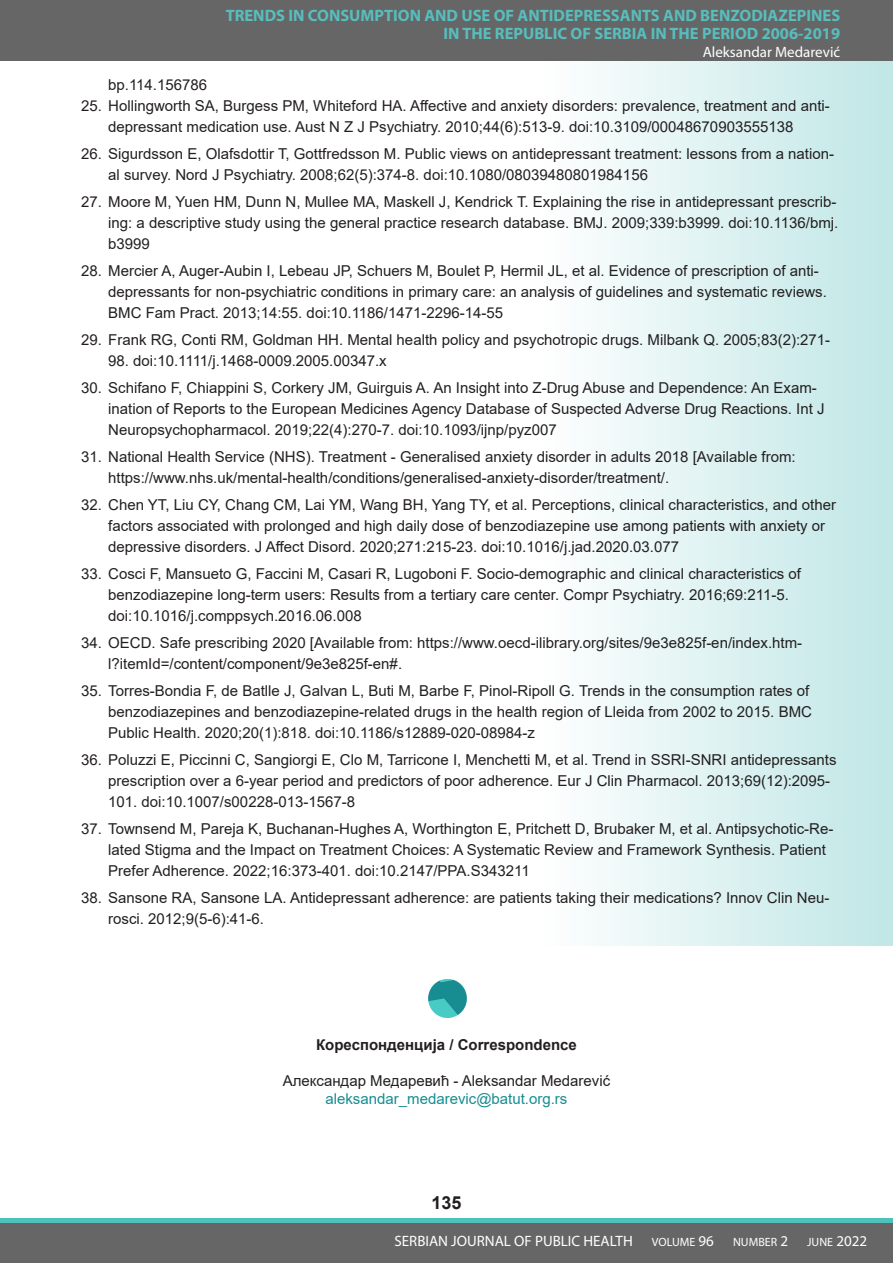
<style>
.page{position:relative;width:893px;height:1263px;background:#fff}
.page>*{position:absolute;margin:0;border:0;box-sizing:border-box;transform-origin:0 0}
.t1{font:700 18px "Arial";color:#231f20}
.t2{font:700 16.5px "Myriad Pro";color:#57bebd}
.t3{font:15px/21px "Arial";color:#231f20}
.t4{font:15px "Myriad Pro";color:#fff}
.t5{font:15px "Arial";color:#178d91}
.t6{font:700 15px "Arial";color:#231f20}
.t7{font:12px "Myriad Pro";color:#fff}
.s1{font-size:15px}
</style>
<div class="page">
<div style="left:0;top:1219px;width:893px;height:44px;background:#666"></div>
<hr style="left:0;top:1219px;width:893px;height:4px;background:#4fc1bd">
<div style="left:0;top:0;width:893px;height:61px;background:#666"></div>
<svg style="left:598px;top:61px;width:295px;height:884px;background:#daf0f0"></svg>
<img style="left:428px;top:979px;width:38px;height:38px">
<p class="t2" style="left:226px;top:5px;width:616px">TRENDS IN CONSUMPTION AND USE OF ANTIDEPRESSANTS AND BENZODIAZEPINES</p>
<p class="t2" style="left:444px;top:23px;width:398px">IN THE REPUBLIC OF SERBIA IN THE PERIOD 2006-2019</p>
<p class="t4" style="left:703px;top:43px;width:139px">Aleksandar Medarević</p>
<p class="t3" style="left:108px;top:74px;width:100px">bp.114.156786</p>
<p class="t3" style="left:108px;top:95px;width:723px;text-indent:-27px">25. Hollingworth SA, Burgess PM, Whiteford HA. Affective and anxiety disorders: prevalence, treatment and anti&shy;depressant medication use. Aust N Z J Psychiatry. 2010;44(6):513-9. doi:10.3109/00048670903555138</p>
<p class="t3" style="left:108px;top:143px;width:727px;text-indent:-27px">26. Sigurdsson E, Olafsdottir T, Gottfredsson M. Public views on antidepressant treatment: lessons from a nation&shy;al survey. Nord J Psychiatry. 2008;62(5):374-8. doi:10.1080/08039480801984156</p>
<p class="t3" style="left:108px;top:191px;width:732px;text-indent:-27px">27. Moore M, Yuen HM, Dunn N, Mullee MA, Maskell J, Kendrick T. Explaining the rise in antidepressant prescrib&shy;ing: a descriptive study using the general practice research database. BMJ. 2009;339:b3999. doi:10.1136/bmj. b3999</p>
<p class="t3" style="left:108px;top:260px;width:720px;text-indent:-27px">28. Mercier A, Auger-Aubin I, Lebeau JP, Schuers M, Boulet P, Hermil JL, et al. Evidence of prescription of anti&shy;depressants for non-psychiatric conditions in primary care: an analysis of guidelines and systematic reviews.<br>BMC Fam Pract. 2013;14:55. doi:10.1186/1471-2296-14-55</p>
<p class="t3" style="left:81px;top:329px;width:750px">29. Frank RG, Conti RM, Goldman HH. Mental health policy and psychotropic drugs. Milbank Q. 2005;83(2):271-</p>
<p class="t3" style="left:108px;top:350px;width:280px">98. doi:10.1111/j.1468-0009.2005.00347.x</p>
<p class="t3" style="left:108px;top:377px;width:718px;text-indent:-27px">30. Schifano F, Chiappini S, Corkery JM, Guirguis A. An Insight into Z-Drug Abuse and Dependence: An Exam&shy;ination of Reports to the European Medicines Agency Database of Suspected Adverse Drug Reactions. Int J<br>Neuropsychopharmacol. 2019;22(4):270-7. doi:10.1093/ijnp/pyz007</p>
<p class="t3" style="left:108px;top:446px;width:689px;text-indent:-27px">31. National Health Service (NHS). Treatment - Generalised anxiety disorder in adults 2018 [Available from: https://www.nhs.uk/mental-health/conditions/generalised-anxiety-disorder/treatment/.</p>
<p class="t3" style="left:108px;top:494px;width:729px;text-indent:-27px">32. Chen YT, Liu CY, Chang CM, Lai YM, Wang BH, Yang TY, et al. Perceptions, clinical characteristics, and other factors associated with prolonged and high daily dose of benzodiazepine use among patients with anxiety or depressive disorders. J Affect Disord. 2020;271:215-23. doi:10.1016/j.jad.2020.03.077</p>
<p class="t3" style="left:108px;top:563px;width:694px;text-indent:-27px">33. Cosci F, Mansueto G, Faccini M, Casari R, Lugoboni F. Socio-demographic and clinical characteristics of benzodiazepine long-term users: Results from a tertiary care center. Compr Psychiatry. 2016;69:211-5. doi:10.1016/j.comppsych.2016.06.008</p>
<p class="t3" style="left:108px;top:632px;width:695px;text-indent:-27px">34. OECD. Safe prescribing 2020 [Available from: https://www.oecd-ilibrary.org/sites/9e3e825f-en/index.htm&shy;l?itemId=/content/component/9e3e825f-en#.</p>
<p class="t3" style="left:108px;top:680px;width:705px;text-indent:-27px">35. Torres-Bondia F, de Batlle J, Galvan L, Buti M, Barbe F, Pinol-Ripoll G. Trends in the consumption rates of benzodiazepines and benzodiazepine-related drugs in the health region of Lleida from 2002 to 2015. BMC<br>Public Health. 2020;20(1):818. doi:10.1186/s12889-020-08984-z</p>
<p class="t3" style="left:108px;top:749px;width:730px;text-indent:-27px">36. Poluzzi E, Piccinni C, Sangiorgi E, Clo M, Tarricone I, Menchetti M, et al. Trend in SSRI-SNRI antidepressants prescription over a 6-year period and predictors of poor adherence. Eur J Clin Pharmacol. 2013;69(12):2095-<br>101. doi:10.1007/s00228-013-1567-8</p>
<p class="t3" style="left:108px;top:818px;width:727px;text-indent:-27px">37. Townsend M, Pareja K, Buchanan-Hughes A, Worthington E, Pritchett D, Brubaker M, et al. Antipsychotic-Re&shy;lated Stigma and the Impact on Treatment Choices: A Systematic Review and Framework Synthesis. Patient<br>Prefer Adherence. 2022;16:373-401. doi:10.2147/PPA.S343211</p>
<p class="t3" style="left:108px;top:887px;width:723px;text-indent:-27px">38. Sansone RA, Sansone LA. Antidepressant adherence: are patients taking their medications? Innov Clin Neu&shy;rosci. 2012;9(5-6):41-6.</p>
<p class="t6" style="left:316px;top:1034px;width:262px">Кореспонденција / Correspondence</p>
<p class="t3" style="left:283px;top:1070px;width:329px">Александар Медаревић - Aleksandar Medarević</p>
<p class="t5" style="left:325px;top:1088px;width:243px">aleksandar_medarevic@batut.org.rs</p>
<p class="t1" style="left:431px;top:1190px;width:32px">135</p>
<p class="t4" style="left:394px;top:1232px;width:240px">SERBIAN JOURNAL OF PUBLIC HEALTH</p>
<p class="t7" style="left:652px;top:1235px;width:64px">VOLUME <span class="s1">96</span></p>
<p class="t7" style="left:733px;top:1235px;width:57px">NUMBER <span class="s1">2</span></p>
<p class="t7" style="left:807px;top:1235px;width:61px">JUNE <span class="s1">2022</span></p>
</div>
